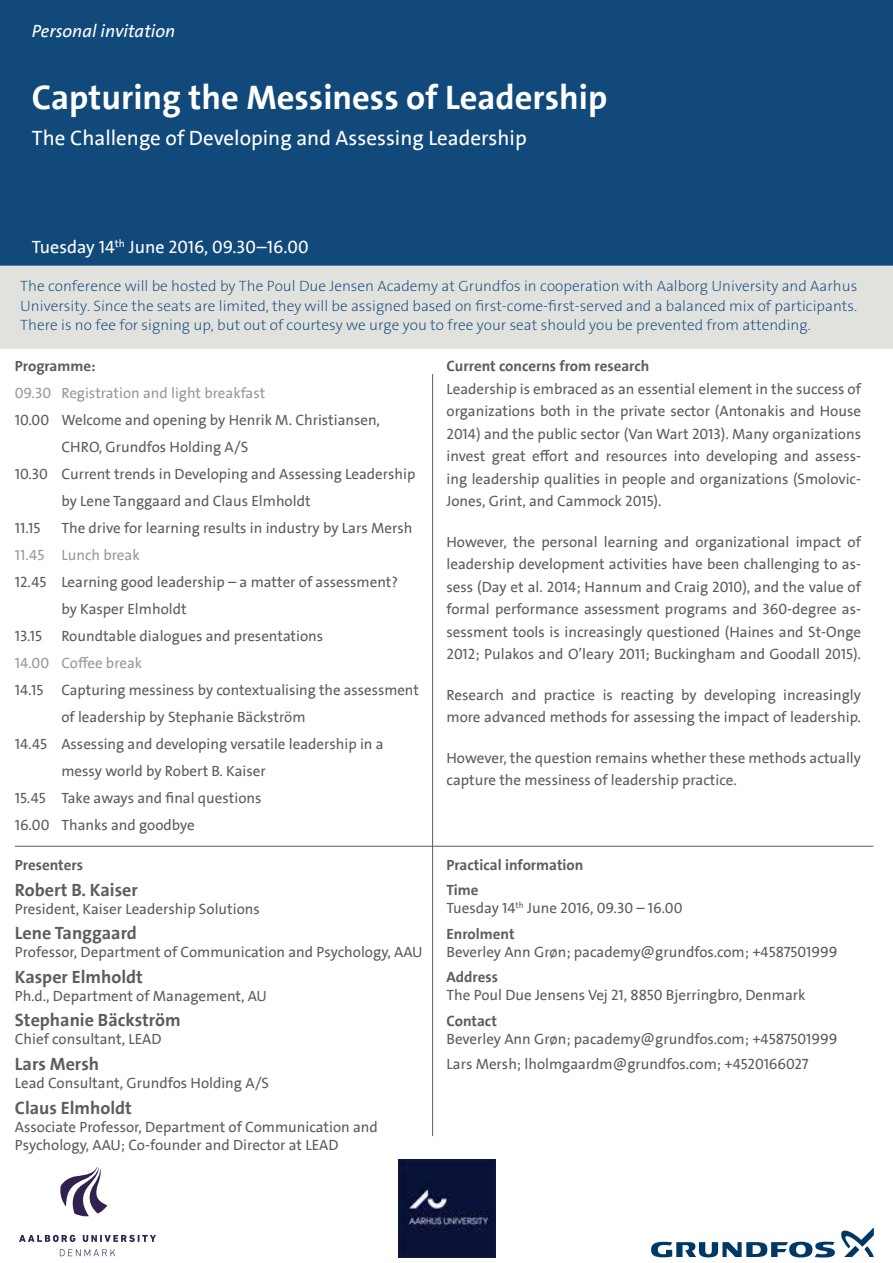
<style>
.page{position:relative;width:893px;height:1263px;background:#fff}
.page>*{position:absolute;margin:0;border:0;box-sizing:border-box;transform-origin:0 0}
.t1{font:700 34.5px "Grundfos The Sans V2";color:#fff}
.t2{font:21px "Grundfos The Sans V2";color:#fff}
.t3{font:700 18px "Grundfos The Sans V2";color:#5d5d5c}
.t4{font:18px "Grundfos The Sans V2";color:#fff}
.t5{font:italic 18px "Grundfos The Sans V2";color:#fff}
.t6{font:15px/22.5px "Grundfos The Sans V2";color:#5d5d5c}
.t7{font:15px/19.5px "The Sans Grundfos 2 XL";color:#11497b;text-align:justify}
.t8{font:700 15px/25.5px "Grundfos The Sans V2";color:#5d5d5c}
.t9{font:15px "Grundfos The Sans V2";color:#969a9c}
.s1{font-weight:700}
</style>
<div class="page">
<div style="left:0;top:0;width:893px;height:268px;background:#11497b"></div>
<div style="left:0;top:266px;width:893px;height:83px;background:#e1e1de"></div>
<hr style="left:15px;top:846px;width:858px;height:1px;background:#5d5d5c">
<hr style="left:432px;top:374px;width:1px;height:762px;background:#5d5d5c">
<svg style="left:651px;top:1227px;width:223px;height:30px"></svg>
<img style="left:399px;top:1159px;width:96px;height:98px">
<svg style="left:19px;top:1235px;width:56px;height:7px"></svg>
<svg style="left:83px;top:1235px;width:73px;height:7px"></svg>
<svg style="left:60px;top:1249px;width:55px;height:7px"></svg>
<svg style="left:60px;top:1167px;width:47px;height:49px"></svg>
<p class="t5" style="left:32px;top:19px;width:145px">Personal invitation</p>
<h1 class="t1" style="left:32px;top:75px;width:577px">Capturing the Messiness of Leadership</h1>
<h2 class="t2" style="left:32px;top:125px;width:496px">The Challenge of Developing and Assessing Leadership</h2>
<p class="t4" style="left:32px;top:235px;width:278px">Tuesday 14<sup>th</sup> June 2016, 09.30–16.00</p>
<p class="t7" style="left:20px;top:277px;width:839px">The conference will be hosted by The Poul Due Jensen Academy at Grundfos in cooperation with Aalborg University and Aarhus University. Since the seats are limited, they will be assigned based on first-come-first-served and a balanced mix of participants.<br>There is no fee for signing up, but out of courtesy we urge you to free your seat should you be prevented from attending.</p>
<p class="t8" style="left:15px;top:354px;width:82px">Programme:</p>
<p class="t9" style="left:15px;top:384px;width:252px">09.30 Registration and light breakfast</p>
<p class="t6" style="left:15px;top:409px;width:367px">10.00 Welcome and opening by Henrik M. Christiansen,</p>
<p class="t6" style="left:61px;top:436px;width:188px">CHRO, Grundfos Holding A/S</p>
<p class="t6" style="left:15px;top:463px;width:402px">10.30 Current trends in Developing and Assessing Leadership</p>
<p class="t6" style="left:61px;top:490px;width:251px">by Lene Tanggaard and Claus Elmholdt</p>
<p class="t6" style="left:15px;top:517px;width:27px">11.15</p>
<p class="t6" style="left:61px;top:517px;width:352px">The drive for learning results in industry by Lars Mersh</p>
<p class="t9" style="left:15px;top:546px;width:126px">11.45 Lunch break</p>
<p class="t6" style="left:15px;top:571px;width:385px">12.45 Learning good leadership – a matter of assessment?</p>
<p class="t6" style="left:61px;top:598px;width:127px">by Kasper Elmholdt</p>
<p class="t6" style="left:15px;top:625px;width:29px">13.15</p>
<p class="t6" style="left:61px;top:625px;width:263px">Roundtable dialogues and presentations</p>
<p class="t9" style="left:15px;top:654px;width:129px">14.00 Coffee break</p>
<p class="t6" style="left:15px;top:679px;width:405px">14.15 Capturing messiness by contextualising the assessment</p>
<p class="t6" style="left:61px;top:706px;width:246px">of leadership by Stephanie Bäckström</p>
<p class="t6" style="left:15px;top:733px;width:370px">14.45 Assessing and developing versatile leadership in a</p>
<p class="t6" style="left:61px;top:760px;width:206px">messy world by Robert B. Kaiser</p>
<p class="t6" style="left:15px;top:787px;width:248px">15.45 Take aways and final questions</p>
<p class="t6" style="left:15px;top:814px;width:181px">16.00 Thanks and goodbye</p>
<p class="t8" style="left:446px;top:852px;width:138px">Practical information<br>Time</p>
<p class="t6" style="left:446px;top:895px;width:238px;line-height:25.5px">Tuesday 14<sup>th</sup> June 2016, 09.30 – 16.00<br><span class="s1">Enrolment</span></p>
<p class="t6" style="left:446px;top:940px;width:393px">Beverley Ann Grøn; pacademy@grundfos.com; +4587501999</p>
<p class="t8" style="left:446px;top:964px;width:53px">Address</p>
<p class="t6" style="left:446px;top:984px;width:361px">The Poul Due Jensens Vej 21, 8850 Bjerringbro, Denmark</p>
<p class="t8" style="left:446px;top:1008px;width:52px">Contact</p>
<p class="t6" style="left:446px;top:1026px;width:393px;line-height:25.5px">Beverley Ann Grøn; pacademy@grundfos.com; +4587501999<br>Lars Mersh; lholmgaardm@grundfos.com; +4520166027</p>
<p class="t8" style="left:446px;top:354px;width:204px">Current concerns from research</p>
<p class="t6" style="left:446px;top:378px;width:416px;text-align:justify">Leadership is embraced as an essential element in the success of organizations both in the private sector (Antonakis and House 2014) and the public sector (Van Wart 2013). Many organizations invest great effort and resources into developing and assess&shy;ing leadership qualities in people and organizations (Smolovic-Jones, Grint, and Cammock 2015).</p>
<p class="t6" style="left:446px;top:531px;width:416px;text-align:justify">However, the personal learning and organizational impact of leadership development activities have been challenging to as&shy;sess (Day et al. 2014; Hannum and Craig 2010), and the value of formal performance assessment programs and 360-degree as&shy;sessment tools is increasingly questioned (Haines and St-Onge 2012; Pulakos and O’leary 2011; Buckingham and Goodall 2015).</p>
<p class="t6" style="left:446px;top:684px;width:416px">Research and practice is reacting by developing increasingly more advanced methods for assessing the impact of leadership.</p>
<p class="t6" style="left:446px;top:747px;width:416px">However, the question remains whether these methods actually capture the messiness of leadership practice.</p>
<p class="t8" style="left:15px;top:853px;width:70px">Presenters</p>
<p class="t3" style="left:15px;top:878px;width:124px">Robert B. Kaiser</p>
<p class="t6" style="left:15px;top:898px;width:246px">President, Kaiser Leadership Solutions</p>
<p class="t3" style="left:15px;top:922px;width:124px">Lene Tanggaard</p>
<p class="t6" style="left:15px;top:941px;width:409px">Professor, Department of Communication and Psychology, AAU</p>
<p class="t3" style="left:15px;top:965px;width:130px">Kasper Elmholdt</p>
<p class="t6" style="left:15px;top:985px;width:254px">Ph.d., Department of Management, AU</p>
<p class="t3" style="left:15px;top:1009px;width:167px">Stephanie Bäckström</p>
<p class="t6" style="left:15px;top:1028px;width:148px">Chief consultant, LEAD</p>
<p class="t3" style="left:15px;top:1052px;width:86px">Lars Mersh</p>
<p class="t6" style="left:15px;top:1072px;width:256px">Lead Consultant, Grundfos Holding A/S</p>
<p class="t3" style="left:15px;top:1096px;width:119px">Claus Elmholdt</p>
<p class="t6" style="left:15px;top:1117px;width:364px;line-height:18px">Associate Professor, Department of Communication and<br>Psychology, AAU; Co-founder and Director at LEAD</p>
</div>
